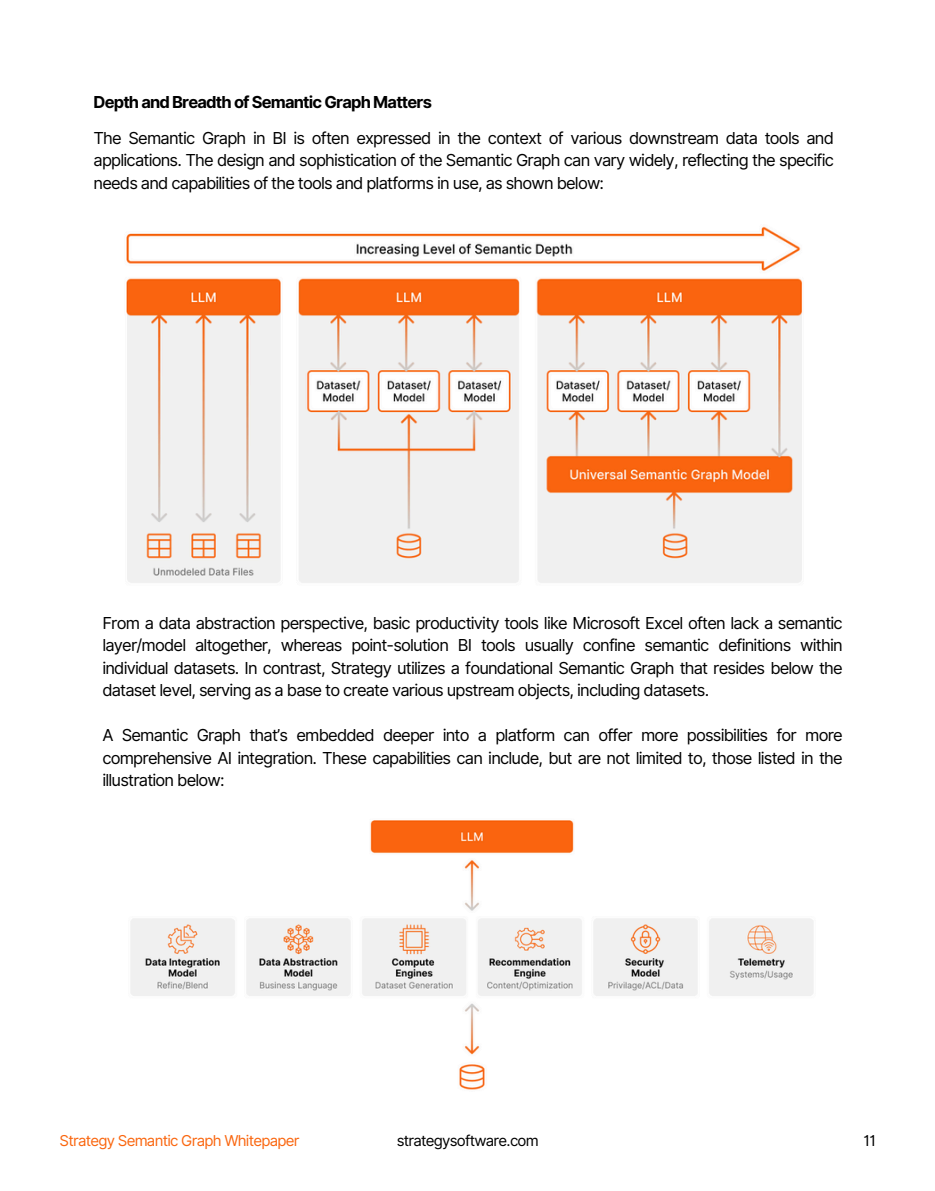
<style>
.page{position:relative;width:935px;height:1191px;background:#fff}
.page>*{position:absolute;margin:0;border:0;box-sizing:border-box;transform-origin:0 0}
.t1{font:16.5px/22.5px "Inter";letter-spacing:-.05em;color:#000;text-align:justify}
.t2{font:700 16.5px "Inter";letter-spacing:-.05em;color:#000}
.t3{font:15px "Inter";letter-spacing:-.05em;color:#fa660f}
.t4{font:15px "Inter";letter-spacing:-.05em;color:#000}
</style>
<div class="page">
<img style="left:126px;top:226px;width:677px;height:357px">
<img style="left:130px;top:820px;width:684px;height:270px">
<p class="t2" style="left:94px;top:92px;width:340px">Depth and Breadth of Semantic Graph Matters</p>
<p class="t1" style="left:94px;top:127px;width:742px">The Semantic Graph in BI is often expressed in the context of various downstream data tools and applications. The design and sophistication of the Semantic Graph can vary widely, reflecting the specific needs and capabilities of the tools and platforms in use, as shown below:</p>
<p class="t1" style="left:102px;top:611px;width:742px">From a data abstraction perspective, basic productivity tools like Microsoft Excel often lack a semantic layer/model altogether, whereas point-solution BI tools usually confine semantic definitions within individual datasets. In contrast, Strategy utilizes a foundational Semantic Graph that resides below the dataset level, serving as a base to create various upstream objects, including datasets.</p>
<p class="t1" style="left:102px;top:724px;width:742px">A Semantic Graph that’s embedded deeper into a platform can offer more possibilities for more comprehensive AI integration. These capabilities can include, but are not limited to, those listed in the illustration below:</p>
<p class="t3" style="left:60px;top:1130px;width:242px">Strategy Semantic Graph Whitepaper</p>
<p class="t4" style="left:397px;top:1130px;width:144px">strategysoftware.com</p>
<h1 class="t4" style="left:863px;top:1130px;width:14px">11</h1>
</div>
